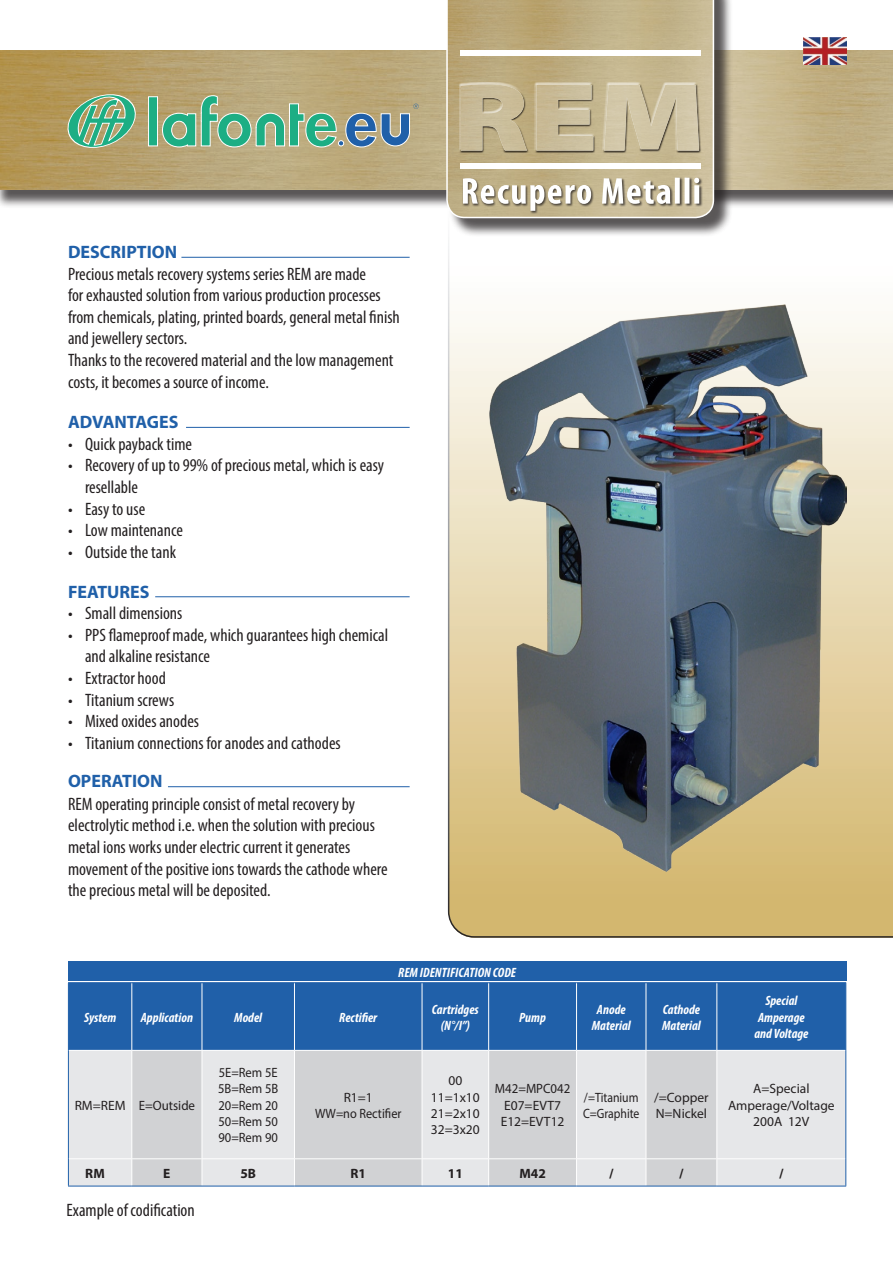
<style>
.page{position:relative;width:893px;height:1263px;background:#fff}
.page>*{position:absolute;margin:0;border:0;box-sizing:border-box;transform-origin:0 0}
.t1{font:condensed 18px/21.6px "Myriad Pro";color:#231f20}
.t2{font:700 18px "Myriad Pro";color:#2060a9}
.t3{font:italic 700 condensed 13.5px/16.2px "Myriad Pro";color:#fff;text-align:center}
.t4{font:13.5px/16.2px "Myriad Pro";color:#231f20;text-align:center}
.t5{font:13.5px/16.2px "Myriad Pro";color:#231f20;text-align:justify;scale:.93 1}
.t6{font:13.5px/16.2px "Myriad Pro";color:#231f20;text-align:center;scale:.95 1}
.t7{font:13.5px/16.2px "Myriad Pro";color:#231f20;scale:.87 1}
.t8{font:700 13.5px "Myriad Pro";color:#231f20}
</style>
<div class="page">
<svg style="left:448px;top:237px;width:445px;height:701px"></svg>
<div style="left:0;top:53px;width:893px;height:156px;background:#231f20;opacity:.75"></div>
<img style="left:0;top:51px;width:893px;height:139px">
<div style="left:448px;top:0;width:285px;height:237px;background:#231f20;opacity:.75"></div>
<svg style="left:446px;top:0;width:268px;height:218px;background:#c2b28a"></svg>
<div style="left:459px;top:82px;width:239px;height:70px;background:#fff;opacity:.75"></div>
<div style="left:459px;top:84px;width:242px;height:69px;background:#231f20;opacity:.75"></div>
<img style="left:461px;top:84px;width:238px;height:67px">
<div style="left:462px;top:177px;width:241px;height:37px;background:#231f20;opacity:.75"></div>
<svg style="left:463px;top:178px;width:236px;height:33px"></svg>
<div style="left:460px;top:51px;width:240px;height:5px;background:#fff"></div>
<div style="left:460px;top:163px;width:240px;height:5px;background:#fff"></div>
<img style="left:490px;top:305px;width:356px;height:567px">
<img style="left:803px;top:37px;width:43px;height:28px">
<hr style="left:181px;top:257px;width:229px;height:1px;background:#2060a9">
<hr style="left:186px;top:427px;width:224px;height:1px;background:#2060a9">
<hr style="left:155px;top:596px;width:255px;height:1px;background:#2060a9">
<hr style="left:168px;top:786px;width:242px;height:1px;background:#2060a9">
<svg style="left:54px;top:91px;width:95px;height:60px;background:#92a97a"></svg>
<div style="left:148px;top:97px;width:10px;height:49px;background:#1dae84;border:1px solid #fff"></div>
<svg style="left:162px;top:95px;width:257px;height:52px;background:#8dab8d"></svg>
<div style="left:69px;top:983px;width:776px;height:67px;background:#2060a9"></div>
<div style="left:69px;top:1051px;width:776px;height:135px;background:#e6e7e9"></div>
<svg style="left:132px;top:1051px;width:584px;height:135px;background:#d8d9dc"></svg>
<hr style="left:131px;top:983px;width:1px;height:67px;background:#fff">
<hr style="left:202px;top:983px;width:1px;height:67px;background:#fff">
<hr style="left:294px;top:983px;width:1px;height:67px;background:#fff">
<hr style="left:422px;top:983px;width:1px;height:67px;background:#fff">
<hr style="left:488px;top:983px;width:1px;height:67px;background:#fff">
<hr style="left:576px;top:983px;width:1px;height:67px;background:#fff">
<hr style="left:646px;top:983px;width:1px;height:67px;background:#fff">
<hr style="left:716px;top:983px;width:1px;height:67px;background:#fff">
<hr style="left:131px;top:1051px;width:1px;height:107px;background:#fff">
<hr style="left:202px;top:1051px;width:1px;height:107px;background:#fff">
<hr style="left:294px;top:1051px;width:1px;height:107px;background:#fff">
<hr style="left:422px;top:1051px;width:1px;height:107px;background:#fff">
<hr style="left:488px;top:1051px;width:1px;height:107px;background:#fff">
<hr style="left:576px;top:1051px;width:1px;height:107px;background:#fff">
<hr style="left:646px;top:1051px;width:1px;height:107px;background:#fff">
<hr style="left:716px;top:1051px;width:1px;height:107px;background:#fff">
<hr style="left:69px;top:1158px;width:63px;height:1px;background:#fff">
<hr style="left:132px;top:1158px;width:70px;height:1px;background:#fff">
<svg style="left:131px;top:1159px;width:1px;height:27px"></svg>
<hr style="left:202px;top:1158px;width:92px;height:1px;background:#fff">
<svg style="left:202px;top:1159px;width:1px;height:27px"></svg>
<hr style="left:294px;top:1158px;width:128px;height:1px;background:#fff">
<svg style="left:294px;top:1159px;width:1px;height:27px"></svg>
<hr style="left:422px;top:1158px;width:67px;height:1px;background:#fff">
<svg style="left:422px;top:1159px;width:1px;height:27px"></svg>
<hr style="left:489px;top:1158px;width:87px;height:1px;background:#fff">
<svg style="left:488px;top:1159px;width:1px;height:27px"></svg>
<hr style="left:576px;top:1158px;width:70px;height:1px;background:#fff">
<svg style="left:576px;top:1159px;width:1px;height:27px"></svg>
<hr style="left:646px;top:1158px;width:71px;height:1px;background:#fff">
<svg style="left:646px;top:1159px;width:1px;height:27px"></svg>
<hr style="left:717px;top:1158px;width:128px;height:1px;background:#fff">
<svg style="left:716px;top:1159px;width:1px;height:27px"></svg>
<hr style="left:68px;top:982px;width:64px;height:1px;background:#2060a9">
<hr style="left:68px;top:983px;width:1px;height:67px;background:#2060a9">
<hr style="left:132px;top:982px;width:70px;height:1px;background:#2060a9">
<hr style="left:202px;top:982px;width:92px;height:1px;background:#2060a9">
<hr style="left:294px;top:982px;width:128px;height:1px;background:#2060a9">
<hr style="left:422px;top:982px;width:67px;height:1px;background:#2060a9">
<hr style="left:489px;top:982px;width:87px;height:1px;background:#2060a9">
<hr style="left:576px;top:982px;width:70px;height:1px;background:#2060a9">
<hr style="left:646px;top:982px;width:71px;height:1px;background:#2060a9">
<hr style="left:717px;top:982px;width:129px;height:1px;background:#2060a9">
<hr style="left:68px;top:1050px;width:1px;height:109px;background:#2060a9">
<svg style="left:68px;top:1159px;width:1px;height:27px"></svg>
<hr style="left:845px;top:983px;width:1px;height:67px;background:#2060a9">
<hr style="left:845px;top:1050px;width:1px;height:109px;background:#2060a9">
<svg style="left:845px;top:1159px;width:1px;height:27px"></svg>
<hr style="left:68px;top:1186px;width:64px;height:1px;background:#2060a9">
<hr style="left:132px;top:1186px;width:70px;height:1px;background:#2060a9">
<hr style="left:202px;top:1186px;width:92px;height:1px;background:#2060a9">
<hr style="left:294px;top:1186px;width:128px;height:1px;background:#2060a9">
<hr style="left:422px;top:1186px;width:67px;height:1px;background:#2060a9">
<hr style="left:489px;top:1186px;width:87px;height:1px;background:#2060a9">
<hr style="left:576px;top:1186px;width:70px;height:1px;background:#2060a9">
<hr style="left:646px;top:1186px;width:71px;height:1px;background:#2060a9">
<hr style="left:717px;top:1186px;width:129px;height:1px;background:#2060a9">
<div style="left:68px;top:961px;width:779px;height:20px;background:#2060a9"></div>
<p class="t2" style="left:68px;top:240px;width:111px">DESCRIPTION</p>
<p class="t1" style="left:68px;top:263px;width:333px">Precious metals recovery systems series REM are made<br>for exhausted solution from various production processes from chemicals, plating, printed boards, general metal finish and jewellery sectors.<br>Thanks to the recovered material and the low management costs, it becomes a source of income.</p>
<p class="t2" style="left:68px;top:410px;width:112px">ADVANTAGES</p>
<p class="t1" style="left:68px;top:433px;width:126px">• Quick payback time</p>
<p class="t1" style="left:85px;top:454px;width:301px;text-indent:-17px">• Recovery of up to 99% of precious metal, which is easy resellable</p>
<p class="t1" style="left:68px;top:498px;width:79px">• Easy to use</p>
<p class="t1" style="left:68px;top:519px;width:116px">• Low maintenance</p>
<p class="t1" style="left:68px;top:541px;width:110px">• Outside the tank</p>
<p class="t2" style="left:68px;top:580px;width:83px">FEATURES</p>
<p class="t1" style="left:68px;top:602px;width:116px">• Small dimensions</p>
<p class="t1" style="left:85px;top:624px;width:305px;text-indent:-17px">• PPS flameproof made, which guarantees high chemical and alkaline resistance</p>
<p class="t1" style="left:68px;top:667px;width:99px">• Extractor hood</p>
<p class="t1" style="left:68px;top:688px;width:108px">• Titanium screws</p>
<p class="t1" style="left:68px;top:710px;width:133px">• Mixed oxides anodes</p>
<p class="t1" style="left:68px;top:732px;width:274px">• Titanium connections for anodes and cathodes</p>
<p class="t2" style="left:68px;top:770px;width:96px">OPERATION</p>
<p class="t1" style="left:68px;top:793px;width:321px">REM operating principle consist of metal recovery by electrolytic method i.e. when the solution with precious metal ions works under electric current it generates movement of the positive ions towards the cathode where the precious metal will be deposited.</p>
<p class="t3" style="left:398px;top:964px;width:119px">REM IDENTIFICATION CODE</p>
<p class="t3" style="left:84px;top:1009px;width:34px">System</p>
<p class="t3" style="left:141px;top:1009px;width:54px">Application</p>
<p class="t3" style="left:234px;top:1009px;width:29px">Model</p>
<p class="t3" style="left:339px;top:1009px;width:40px">Rectifier</p>
<p class="t3" style="left:432px;top:1001px;width:48px">Cartridges (N°/I”)</p>
<p class="t3" style="left:519px;top:1009px;width:28px">Pump</p>
<p class="t3" style="left:592px;top:1001px;width:40px">Anode<br>Material</p>
<p class="t3" style="left:662px;top:1001px;width:40px;text-align:left">Cathode<br>Material</p>
<p class="t3" style="left:754px;top:992px;width:56px">Special<br>Amperage and Voltage</p>
<p class="t4" style="left:75px;top:1097px;width:122px">RM=REM E=Outside</p>
<p class="t5" style="left:218px;top:1064px;width:66px">5E=Rem 5E 5B=Rem 5B 20=Rem 20<br>50=Rem 50<br>90=Rem 90</p>
<p class="t4" style="left:315px;top:1089px;width:88px">R1=1<br>WW=no Rectifier</p>
<p class="t4" style="left:431px;top:1072px;width:50px">00<br>11=1x10<br>21=2x10<br>32=3x20</p>
<p class="t6" style="left:495px;top:1080px;width:81px">M42=MPC042<br>E07=EVT7<br>E12=EVT12</p>
<p class="t7" style="left:583px;top:1089px;width:66px">/=Titanium<br>C=Graphite</p>
<p class="t4" style="left:654px;top:1089px;width:56px;text-align:left">/=Copper<br>N=Nickel</p>
<p class="t4" style="left:728px;top:1080px;width:108px">A=Special<br>Amperage/Voltage<br>200A 12V</p>
<p class="t8" style="left:85px;top:1164px;width:21px">RM</p>
<p class="t8" style="left:163px;top:1164px;width:9px">E</p>
<p class="t8" style="left:240px;top:1164px;width:17px">5B</p>
<p class="t8" style="left:350px;top:1164px;width:17px">R1</p>
<p class="t8" style="left:448px;top:1164px;width:16px">11</p>
<p class="t8" style="left:519px;top:1164px;width:28px">M42</p>
<p class="t8" style="left:609px;top:1164px;width:6px">/</p>
<p class="t8" style="left:679px;top:1164px;width:6px">/</p>
<p class="t8" style="left:779px;top:1164px;width:6px">/</p>
<p class="t1" style="left:67px;top:1199px;width:130px">Example of codification</p>
</div>
